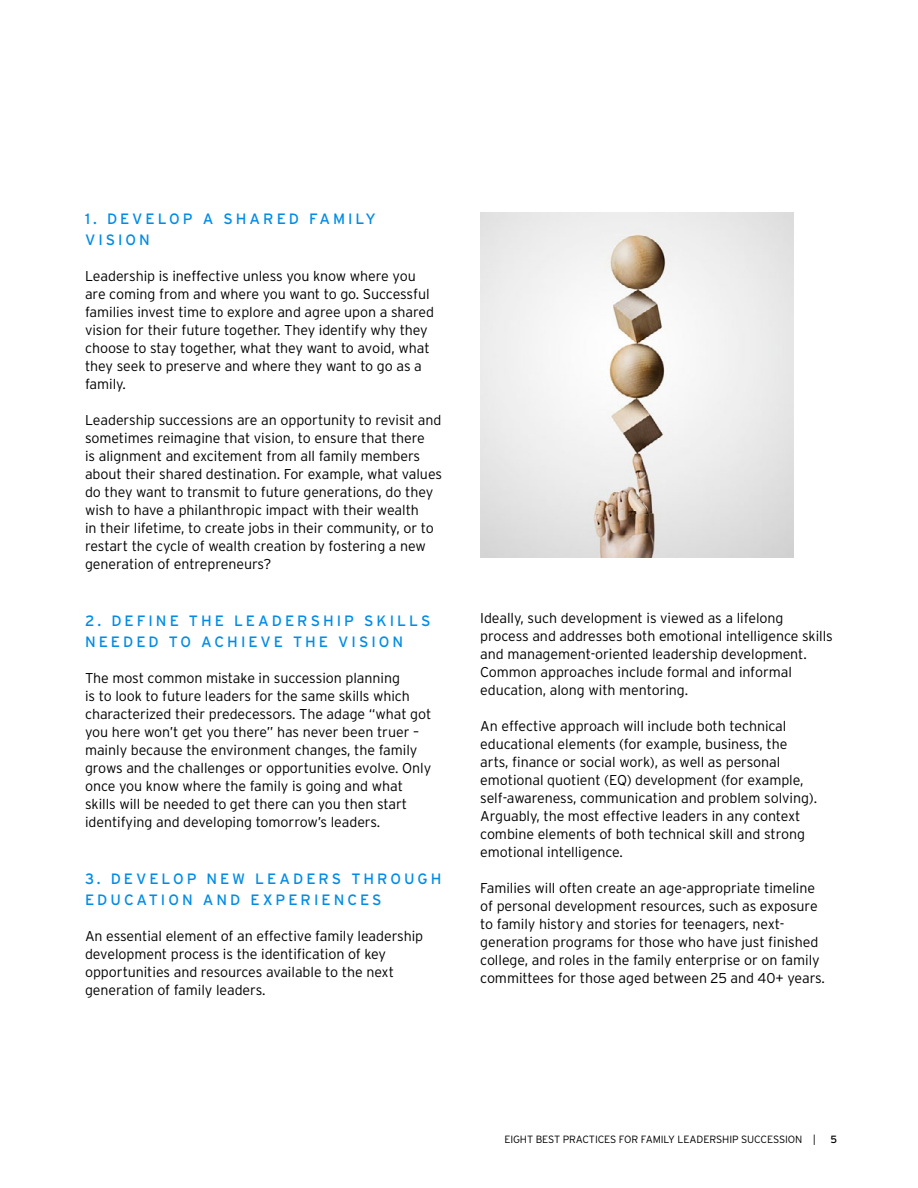
<style>
.page{position:relative;width:918px;height:1188px;background:#fff}
.page>*{position:absolute;margin:0;border:0;box-sizing:border-box;transform-origin:0 0}
.Key_points{font:15px/21px "Interstate";letter-spacing:.2em;color:#008ce6}
.Key_points-2{font:300 14.25px/18px "Interstate";letter-spacing:-.005em;color:#000}
.t1{font:300 10.5px "Interstate";letter-spacing:-.01em;color:#000}
.t2{font:10.5px "Interstate";color:#000}
</style>
<div class="page">
<img style="left:480px;top:213px;width:313px;height:344px">
<p class="Key_points" style="left:85px;top:208px;width:292px">1. DEVELOP A SHARED FAMILY<br>VISION</p>
<p class="Key_points-2" style="left:85px;top:266px;width:351px">Leadership is ineffective unless you know where you are coming from and where you want to go. Successful families invest time to explore and agree upon a shared vision for their future together. They identify why they choose to stay together, what they want to avoid, what they seek to preserve and where they want to go as a</p>
<p class="Key_points-2" style="left:85px;top:374px;width:42px">family.</p>
<p class="Key_points-2" style="left:85px;top:410px;width:359px">Leadership successions are an opportunity to revisit and sometimes reimagine that vision, to ensure that there<br>is alignment and excitement from all family members about their shared destination. For example, what values do they want to transmit to future generations, do they wish to have a philanthropic impact with their wealth<br>in their lifetime, to create jobs in their community, or to restart the cycle of wealth creation by fostering a new generation of entrepreneurs?</p>
<p class="Key_points" style="left:85px;top:610px;width:347px">2. DEFINE THE LEADERSHIP SKILLS<br>NEEDED TO ACHIEVE THE VISION</p>
<p class="Key_points-2" style="left:85px;top:668px;width:348px">The most common mistake in succession planning<br>is to look to future leaders for the same skills which characterized their predecessors. The adage “what got you here won’t get you there” has never been truer – mainly because the environment changes, the family grows and the challenges or opportunities evolve. Only once you know where the family is going and what skills will be needed to get there can you then start identifying and developing tomorrow’s leaders.</p>
<p class="Key_points" style="left:85px;top:868px;width:358px">3. DEVELOP NEW LEADERS THROUGH<br>EDUCATION AND EXPERIENCES</p>
<p class="Key_points-2" style="left:85px;top:926px;width:340px">An essential element of an effective family leadership development process is the identification of key opportunities and resources available to the next generation of family leaders.</p>
<p class="Key_points-2" style="left:480px;top:609px;width:354px">Ideally, such development is viewed as a lifelong process and addresses both emotional intelligence skills and management-oriented leadership development.<br>Common approaches include formal and informal education, along with mentoring.</p>
<p class="Key_points-2" style="left:480px;top:717px;width:338px">An effective approach will include both technical educational elements (for example, business, the arts, finance or social work), as well as personal emotional quotient (EQ) development (for example, self-awareness, communication and problem solving).<br>Arguably, the most effective leaders in any context combine elements of both technical skill and strong emotional intelligence.</p>
<p class="Key_points-2" style="left:480px;top:879px;width:346px">Families will often create an age-appropriate timeline of personal development resources, such as exposure to family history and stories for teenagers, next&shy;generation programs for those who have just finished college, and roles in the family enterprise or on family committees for those aged between 25 and 40+ years.</p>
<p class="t1" style="left:504px;top:1134px;width:313px">EIGHT BEST PRACTICES FOR FAMILY LEADERSHIP SUCCESSION |</p>
<p class="t2" style="left:831px;top:1134px;width:8px">5</p>
</div>
